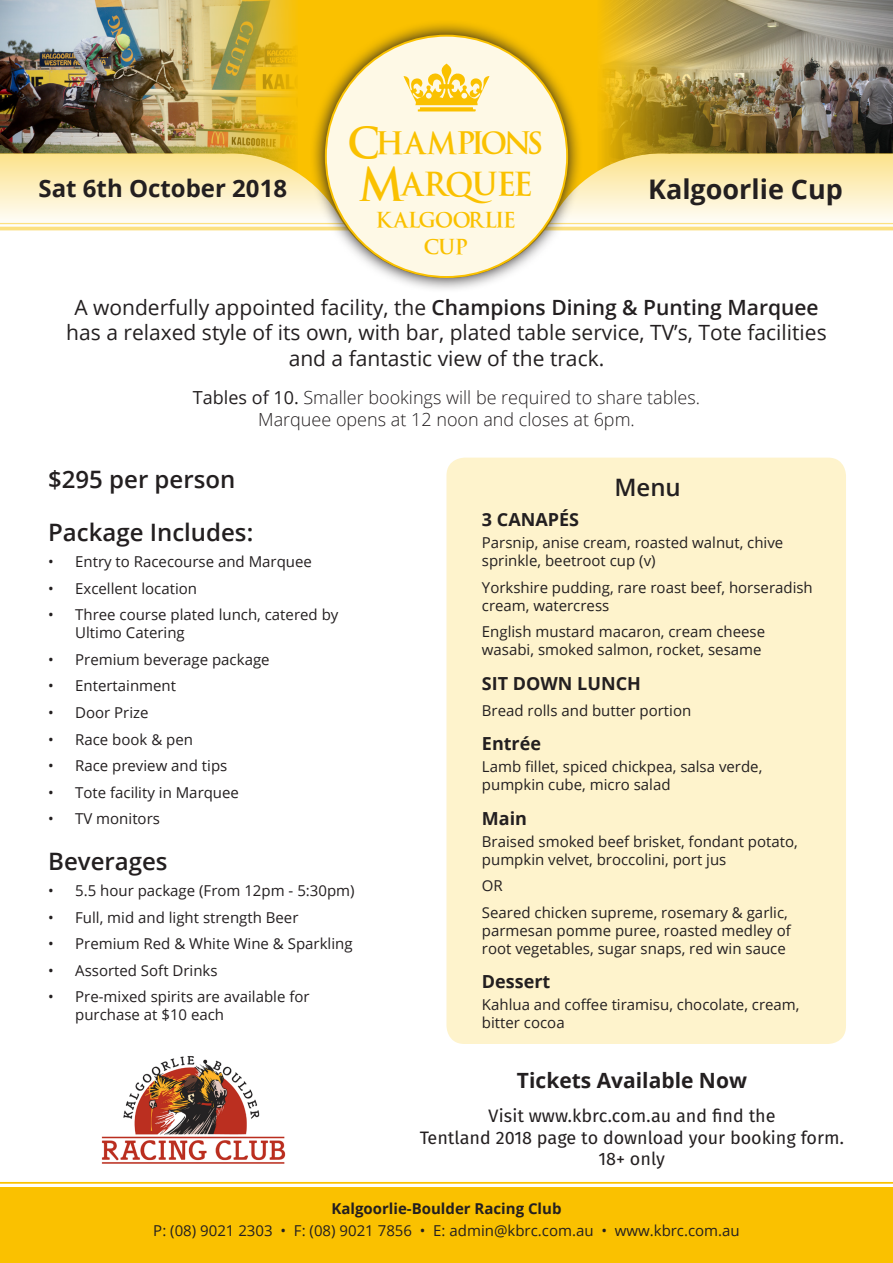
<style>
.page{position:relative;width:893px;height:1263px;background:#fff}
.page>*{position:absolute;margin:0;border:0;box-sizing:border-box;transform-origin:0 0}
.t1{font:35.4px "An Unfortunate Event De Warped";letter-spacing:.01em;color:#fac100}
.t2{font:33.45px "An Unfortunate Event De Warped";letter-spacing:-.005em;color:#fac100}
.t3{font:700 27px "Open Sans";color:#231f20}
.t4{font:600 24px "Open Sans";color:#231f20}
.t5{font:700 24px "Open Sans";color:#231f20}
.t6{font:23.1px "An Unfortunate Event De Warped";letter-spacing:.025em;color:#fac100}
.Subhead{font:21px/25.2px "Open Sans";color:#231f20;text-align:center}
.t7{font:700 21px "Open Sans";color:#231f20}
.Body{font:300 18px/21.6px "Open Sans";color:#231f20;text-align:center}
.t8{font:18px/21.6px "Fira Sans OT";color:#231f20;text-align:center}
.t9{font:700 18px "Open Sans";color:#231f20}
.t10{font:15px/18px "Open Sans";color:#231f20}
.t11{font:700 15px "Open Sans";color:#231f20}
.s1{font-weight:600}
.s2{font-weight:400}
</style>
<div class="page">
<svg style="left:0;top:0;width:893px;height:231px;background:#fce493"></svg>
<img style="left:595px;top:0;width:298px;height:200px">
<img style="left:0;top:0;width:298px;height:197px">
<svg style="left:310px;top:19px;width:273px;height:270px"></svg>
<div style="left:326px;top:36px;width:241px;height:241px;background:#fef9e6;border-radius:50%"></div>
<svg style="left:404px;top:64px;width:85px;height:47px"></svg>
<svg style="left:0;top:1181px;width:893px;height:3px"></svg>
<div style="left:0;top:1187px;width:893px;height:76px;background:#fac100"></div>
<div style="left:446px;top:458px;width:400px;height:586px;background:#fef3cc;border-radius:18px"></div>
<img style="left:101px;top:1056px;width:185px;height:108px">
<p class="t2" style="left:350px;top:128px;width:194px">Champions</p>
<p class="t1" style="left:360px;top:168px;width:174px">Marquee</p>
<p class="t6" style="left:377px;top:209px;width:140px">kalgoorlie</p>
<p class="t6" style="left:425px;top:237px;width:44px">cup</p>
<p class="t5" style="left:39px;top:171px;width:250px">Sat 6th October 2018</p>
<p class="t3" style="left:648px;top:170px;width:196px">Kalgoorlie Cup</p>
<p class="Subhead" style="left:66px;top:294px;width:762px">A wonderfully appointed facility, the <span class="s1">Champions Dining &amp; Punting Marquee </span>has a relaxed style of its own, with bar, plated table service, TV’s, Tote facilities and a fantastic view of the track.</p>
<p class="Body" style="left:193px;top:386px;width:509px"><span class="s2">Tables of 10.</span> Smaller bookings will be required to share tables.<br>Marquee opens at 12 noon and closes at 6pm.</p>
<p class="t4" style="left:48px;top:463px;width:189px">$295 per person</p>
<p class="t4" style="left:48px;top:516px;width:207px">Package Includes:</p>
<p class="t10" style="left:48px;top:553px;width:265px">• Entry to Racecourse and Marquee</p>
<p class="t10" style="left:48px;top:579px;width:150px">• Excellent location</p>
<p class="t10" style="left:75px;top:606px;width:265px;text-indent:-27px">• Three course plated lunch, catered by<br>Ultimo Catering</p>
<p class="t10" style="left:48px;top:650px;width:223px">• Premium beverage package</p>
<p class="t10" style="left:48px;top:677px;width:129px">• Entertainment</p>
<p class="t10" style="left:48px;top:703px;width:102px">• Door Prize</p>
<p class="t10" style="left:48px;top:730px;width:146px">• Race book &amp; pen</p>
<p class="t10" style="left:48px;top:756px;width:181px">• Race preview and tips</p>
<p class="t10" style="left:48px;top:783px;width:192px">• Tote facility in Marquee</p>
<p class="t10" style="left:48px;top:809px;width:113px">• TV monitors</p>
<p class="t4" style="left:48px;top:845px;width:121px">Beverages</p>
<p class="t10" style="left:48px;top:881px;width:308px">• 5.5 hour package (From 12pm - 5:30pm)</p>
<p class="t10" style="left:48px;top:908px;width:252px">• Full, mid and light strength Beer</p>
<p class="t10" style="left:48px;top:934px;width:306px">• Premium Red &amp; White Wine &amp; Sparkling</p>
<p class="t10" style="left:48px;top:961px;width:171px">• Assorted Soft Drinks</p>
<p class="t10" style="left:75px;top:987px;width:236px;text-indent:-27px">• Pre-mixed spirits are available for purchase at $10 each</p>
<p class="t4" style="left:614px;top:471px;width:68px">Menu</p>
<p class="t9" style="left:482px;top:507px;width:99px">3 CANAPÉS</p>
<p class="t10" style="left:482px;top:533px;width:303px">Parsnip, anise cream, roasted walnut, chive sprinkle, beetroot cup (v)</p>
<p class="t10" style="left:482px;top:578px;width:332px">Yorkshire pudding, rare roast beef, horseradish cream, watercress</p>
<p class="t10" style="left:482px;top:622px;width:285px">English mustard macaron, cream cheese wasabi, smoked salmon, rocket, sesame</p>
<p class="t9" style="left:482px;top:670px;width:160px">SIT DOWN LUNCH</p>
<p class="t10" style="left:482px;top:701px;width:211px">Bread rolls and butter portion</p>
<p class="t9" style="left:482px;top:731px;width:61px">Entrée</p>
<p class="t10" style="left:482px;top:757px;width:282px">Lamb fillet, spiced chickpea, salsa verde, pumpkin cube, micro salad</p>
<p class="t9" style="left:482px;top:805px;width:47px">Main</p>
<p class="t10" style="left:482px;top:832px;width:317px">Braised smoked beef brisket, fondant potato, pumpkin velvet, broccolini, port jus</p>
<p class="t10" style="left:482px;top:876px;width:22px">OR</p>
<p class="t10" style="left:482px;top:903px;width:310px">Seared chicken supreme, rosemary &amp; garlic, parmesan pomme puree, roasted medley of root vegetables, sugar snaps, red win sauce</p>
<p class="t9" style="left:482px;top:969px;width:70px">Dessert</p>
<p class="t10" style="left:482px;top:995px;width:319px">Kahlua and coffee tiramisu, chocolate, cream, bitter cocoa</p>
<p class="t7" style="left:517px;top:1065px;width:232px">Tickets Available Now</p>
<p class="t8" style="left:420px;top:1106px;width:426px">Visit www.kbrc.com.au and find the<br>Tentland 2018 page to download your booking form.<br>18+ only</p>
<p class="t11" style="left:331px;top:1198px;width:232px">Kalgoorlie-Boulder Racing Club</p>
<p class="t10" style="left:153px;top:1221px;width:588px">P: (08) 9021 2303 • F: (08) 9021 7856 • E: admin@kbrc.com.au • www.kbrc.com.au</p>
</div>
